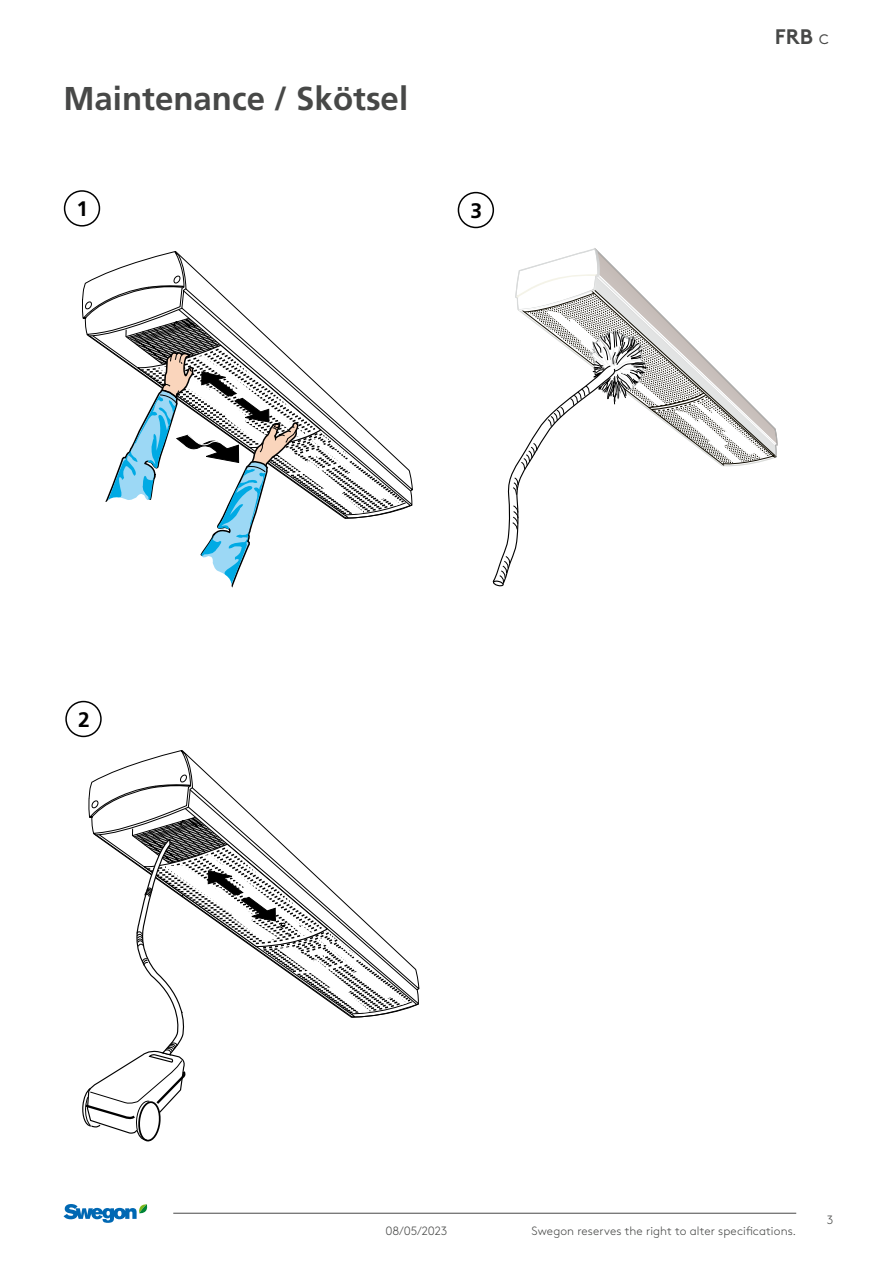
<style>
.page{position:relative;width:893px;height:1263px;background:#fff}
.page>*{position:absolute;margin:0;border:0;box-sizing:border-box;transform-origin:0 0}
.t1{font:700 33px "Frutiger LT Pro";color:#474847}
.t2{font:700 21px "Swegon Brown";color:#474847}
.t3{font:700 21px "Frutiger LT Pro";color:#000}
.t4{font:300 12px "Swegon Brown";letter-spacing:.005em;color:#474847}
.s1{font-weight:300}
</style>
<div class="page">
<hr style="left:173px;top:1213px;width:623px;height:1px;background:#474847">
<svg style="left:64px;top:1204px;width:84px;height:19px"></svg>
<div style="left:458px;top:192px;width:36px;height:36px;border:2px solid #000;border-radius:50%"></div>
<div style="left:64px;top:190px;width:36px;height:37px;border:2px solid #000;border-radius:50%"></div>
<div style="left:65px;top:701px;width:37px;height:36px;border:2px solid #000;border-radius:50%"></div>
<svg style="left:84px;top:252px;width:321px;height:336px"></svg>
<svg style="left:82px;top:751px;width:330px;height:390px"></svg>
<svg style="left:493px;top:248px;width:285px;height:338px"></svg>
<h1 class="t1" style="left:63px;top:79px;width:346px">Maintenance / Skötsel</h1>
<h2 class="t3" style="left:76px;top:196px;width:13px">1</h2>
<h2 class="t3" style="left:470px;top:198px;width:13px">3</h2>
<h2 class="t3" style="left:78px;top:707px;width:13px">2</h2>
<h2 class="t2" style="left:775px;top:20px;width:56px">FRB <span class="s1">c</span></h2>
<p class="t4" style="left:385px;top:1221px;width:63px">08/05/2023</p>
<p class="t4" style="left:532px;top:1221px;width:266px">Swegon reserves the right to alter specifications.</p>
<p class="t4" style="left:827px;top:1211px;width:8px">3</p>
</div>
